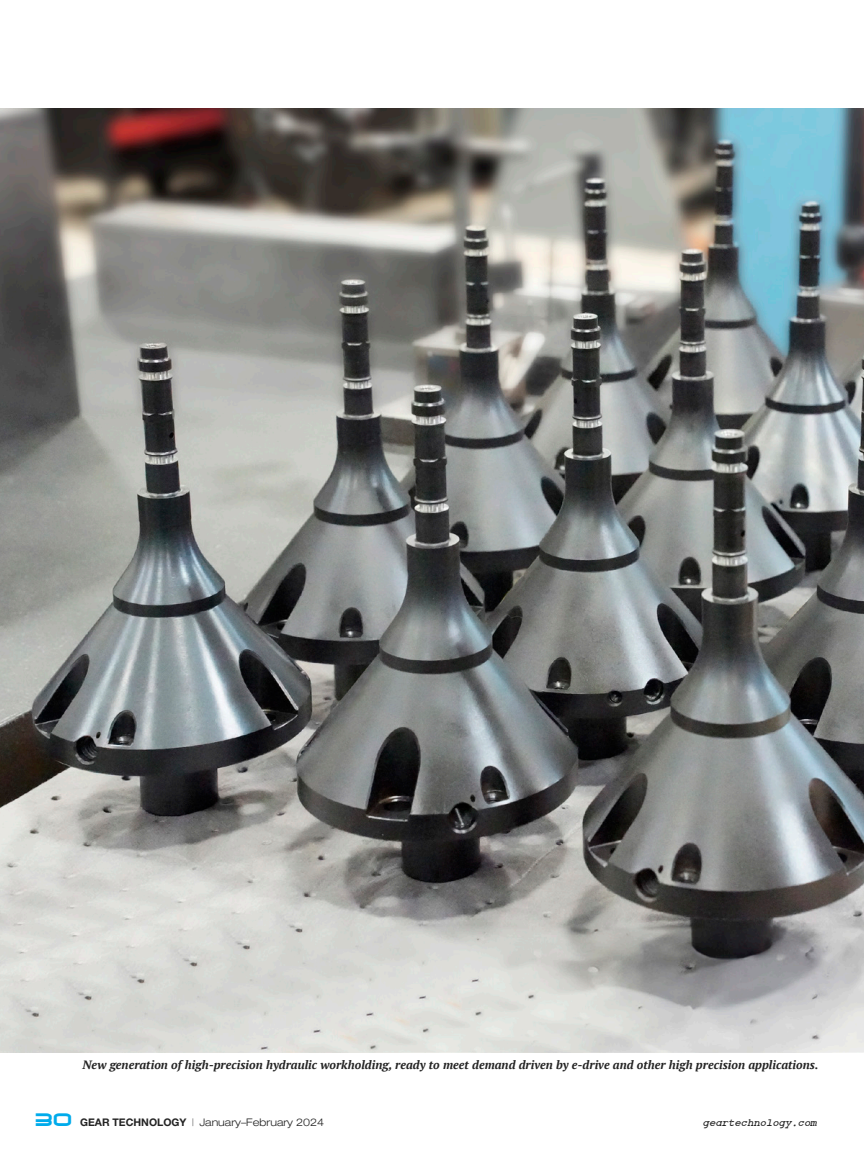
<style>
.page{position:relative;width:864px;height:1161px;background:#fff}
.page>*{position:absolute;margin:0;border:0;box-sizing:border-box;transform-origin:0 0}
._2024_Image_Caption{font:italic 700 12px "PT Serif";color:#242424}
.t1{font:300 expanded 10.5px "Helvetica Neue";color:#242424}
.t2{font:10.5px "Combat Ready BTN Oblique";color:#242424}
.s1{font-family:"Air Flow BTN Hv";font-weight:400;font-stretch:normal;font-size:18px;color:#00abeb}
.s2{font-weight:700;font-stretch:normal}
.s3{font-weight:100;font-stretch:condensed}
</style>
<div class="page">
<img style="left:0;top:108px;width:864px;height:945px">
<p class="_2024_Image_Caption" style="left:83px;top:1057px;width:738px">New generation of high-precision hydraulic workholding, ready to meet demand driven by e-drive and other high precision applications.</p>
<p class="t1" style="left:35px;top:1116px;width:290px"><span class="s1">30</span> <span class="s2">GEAR TECHNOLOGY</span> <span class="s3">|</span> January–February 2024</p>
<p class="t2" style="left:704px;top:1117px;width:115px">geartechnology.com</p>
</div>
